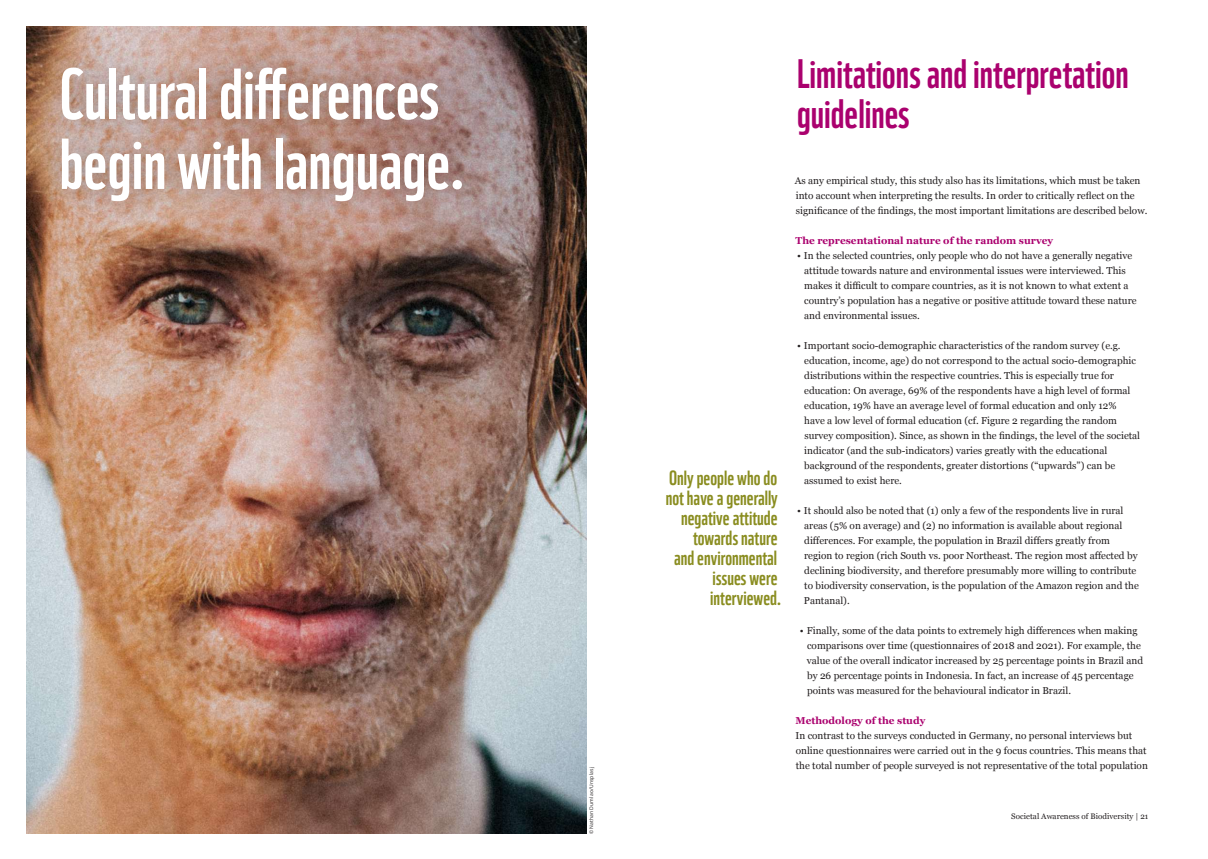
<style>
.page{position:relative;width:1208px;height:859px;background:#fff}
.page>*{position:absolute;margin:0;border:0;box-sizing:border-box;transform-origin:0 0}
.t1{font:70px/70px "WWF";color:#fff}
.t2{font:40px/40px "WWF";color:#aa016e}
.t3{font:20px/20px "WWF";color:#8a8d20;text-align:right}
.t4{font:10px/15px "Georgia";color:#231f20}
.t5{font:700 10px "Georgia";color:#aa016e}
.t6{font:8px "Georgia";letter-spacing:.005em;color:#231f20}
.t7{font:5px "Open Sans";letter-spacing:.035em;color:#231f20}
</style>
<div class="page">
<img style="left:26px;top:26px;width:560px;height:808px">
<div style="left:30px;top:37px;width:461px;height:194px;background:#231f20;opacity:.4"></div>
<h1 class="t1" style="left:60px;top:52px;width:408px">Cultural differences begin with language.</h1>
<p class="t7" style="left:588px;top:834px;width:68px;rotate:-90deg">©Nathan Dumlao/Unsplasj</p>
<h2 class="t2" style="left:797px;top:50px;width:333px">Limitations and interpretation guidelines</h2>
<h3 class="t3" style="left:666px;top:466px;width:117px">Only people who do not have a generally negative attitude towards nature<br>and environmental issues were interviewed.</h3>
<p class="t4" style="left:795px;top:173px;width:354px">As any empirical study, this study also has its limitations, which must be taken into account when interpreting the results. In order to critically reflect on the significance of the findings, the most important limitations are described below.</p>
<p class="t5" style="left:795px;top:233px;width:259px">The representational nature of the random survey</p>
<p class="t4" style="left:804px;top:248px;width:334px;text-indent:-7px">• In the selected countries, only people who do not have a generally negative attitude towards nature and environmental issues were interviewed. This makes it difficult to compare countries, as it is not known to what extent a country’s population has a negative or positive attitude toward these nature and environmental issues.</p>
<p class="t4" style="left:804px;top:338px;width:337px;text-indent:-7px">• Important socio-demographic characteristics of the random survey (e.g. education, income, age) do not correspond to the actual socio-demographic distributions within the respective countries. This is especially true for education: On average, 69% of the respondents have a high level of formal education, 19% have an average level of formal education and only 12%<br>have a low level of formal education (cf. Figure 2 regarding the random survey composition). Since, as shown in the findings, the level of the societal indicator (and the sub-indicators) varies greatly with the educational background of the respondents, greater distortions (“upwards”) can be assumed to exist here.</p>
<p class="t4" style="left:804px;top:503px;width:336px;text-indent:-7px">• It should also be noted that (1) only a few of the respondents live in rural areas (5% on average) and (2) no information is available about regional differences. For example, the population in Brazil differs greatly from region to region (rich South vs. poor Northeast. The region most affected by declining biodiversity, and therefore presumably more willing to contribute to biodiversity conservation, is the population of the Amazon region and the Pantanal).</p>
<p class="t4" style="left:807px;top:623px;width:338px;text-indent:-7px">• Finally, some of the data points to extremely high differences when making comparisons over time (questionnaires of 2018 and 2021). For example, the value of the overall indicator increased by 25 percentage points in Brazil and by 26 percentage points in Indonesia. In fact, an increase of 45 percentage points was measured for the behavioural indicator in Brazil.</p>
<p class="t5" style="left:795px;top:713px;width:131px">Methodology of the study</p>
<p class="t4" style="left:795px;top:728px;width:354px">In contrast to the surveys conducted in Germany, no personal interviews but online questionnaires were carried out in the 9 focus countries. This means that the total number of people surveyed is not representative of the total population</p>
<p class="t6" style="left:1011px;top:810px;width:139px">Societal Awareness of Biodiversity | 21</p>
</div>
